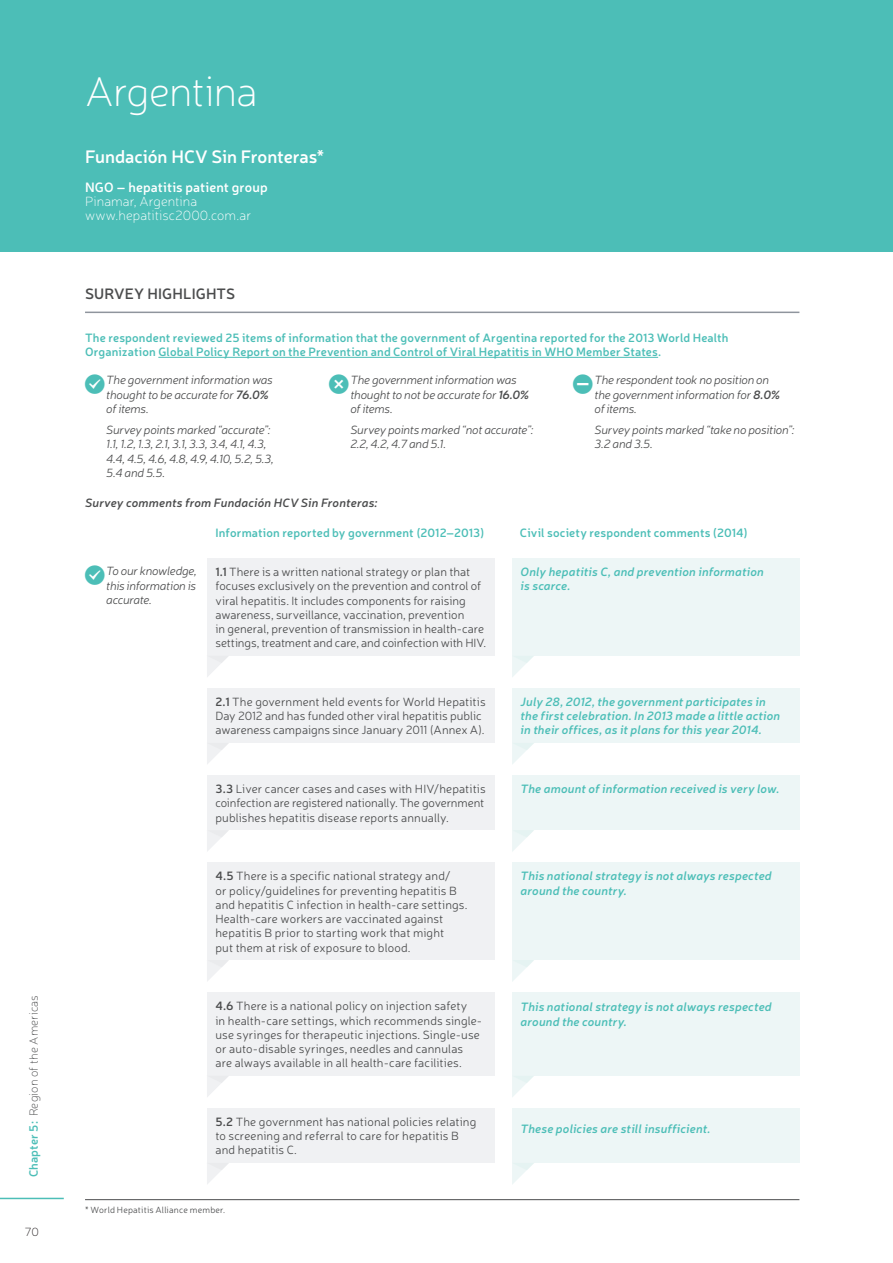
<style>
.page{position:relative;width:893px;height:1263px;background:#fff}
.page>*{position:absolute;margin:0;border:0;box-sizing:border-box;transform-origin:0 0}
.Header_-_Country__L{font:100 42px "Neris";letter-spacing:-.015em;color:#fff}
.Header_-_Report_NAME{font:600 18px "Neris";letter-spacing:-.005em;color:#fff}
.Body_Copy_-_Survey_H{font:600 15px "Neris";letter-spacing:.01em;color:#4b4c4d}
.Header_-_Report_TYPE{font:600 13.5px "Neris";letter-spacing:.01em;color:#fff}
.Header_-_Report_WEBS{font:100 13.5px "Neris";letter-spacing:.01em;color:#fff}
.Header_-_Report_LOCA{font:100 13.5px "Neris";letter-spacing:.005em;color:#fff}
.Bubble_-_Government{font:300 12px/14.2px "Neris";letter-spacing:.005em;color:#4b4c4d}
.Report_Table_2nd_par{font:italic 300 12px/14.4px "Neris";letter-spacing:-.02em;color:#4b4c4d}
.Bubble_-_Response{font:italic 600 12px/14.2px "Neris";letter-spacing:.015em;color:#4cbeb7}
.Body_Copy_-_Intro{font:600 12px/14.2px "Neris";letter-spacing:.015em;color:#4cbeb7}
.Body_Copy{font:600 12px "Neris";letter-spacing:.015em;color:#4cbeb7}
.Subhead_-_2nd{font:italic 600 12px "Neris";letter-spacing:.015em;color:#4b4c4d}
.t1{font:100 12px "Neris";letter-spacing:.01em;color:#4b4c4d}
.Page_Number{font:100 12px "Neris";color:#231f20}
.Footnote_Sources{font:300 9px "Neris";letter-spacing:.02em;color:#4b4c4d}
.s1{font-weight:600;color:#4cbeb7}
.s2{font-weight:600}
</style>
<div class="page">
<div style="left:0;top:0;width:893px;height:252px;background:#4cbeb7"></div>
<div style="left:207px;top:1108px;width:288px;height:55px;background:#f0f1f3"></div>
<div style="left:512px;top:1108px;width:287px;height:55px;background:#edf6f6"></div>
<svg style="left:207px;top:1163px;width:22px;height:21px"></svg>
<svg style="left:512px;top:1163px;width:22px;height:21px"></svg>
<div style="left:207px;top:775px;width:288px;height:55px;background:#f0f1f3"></div>
<div style="left:512px;top:775px;width:287px;height:55px;background:#edf6f6"></div>
<svg style="left:207px;top:830px;width:22px;height:21px"></svg>
<svg style="left:512px;top:830px;width:22px;height:22px"></svg>
<div style="left:207px;top:863px;width:288px;height:97px;background:#f0f1f3"></div>
<div style="left:512px;top:863px;width:287px;height:97px;background:#edf6f6"></div>
<svg style="left:207px;top:960px;width:22px;height:21px"></svg>
<svg style="left:512px;top:960px;width:22px;height:22px"></svg>
<div style="left:207px;top:688px;width:288px;height:55px;background:#f0f1f3"></div>
<div style="left:512px;top:688px;width:287px;height:55px;background:#edf6f6"></div>
<svg style="left:207px;top:743px;width:22px;height:21px"></svg>
<svg style="left:512px;top:743px;width:22px;height:21px"></svg>
<div style="left:207px;top:558px;width:288px;height:98px;background:#f0f1f3"></div>
<div style="left:512px;top:558px;width:287px;height:98px;background:#edf6f6"></div>
<svg style="left:207px;top:656px;width:21px;height:21px"></svg>
<svg style="left:512px;top:656px;width:22px;height:21px"></svg>
<div style="left:207px;top:993px;width:288px;height:83px;background:#f0f1f3"></div>
<div style="left:512px;top:993px;width:287px;height:83px;background:#edf6f6"></div>
<svg style="left:207px;top:1076px;width:21px;height:21px"></svg>
<svg style="left:512px;top:1076px;width:22px;height:21px"></svg>
<hr style="left:85px;top:312px;width:714px;height:1px;background:#8f959d">
<hr style="left:158px;top:357px;width:500px;height:1px;background:#4cbeb7">
<hr style="left:85px;top:1199px;width:714px;height:1px;background:#4b4c4d">
<hr style="left:0;top:1198px;width:64px;height:1px;background:#4cbeb7">
<p class="t1" style="left:26px;top:1177px;width:184px;rotate:-90deg"><span class="s1">Chapter 5:</span> Region of the Americas</p>
<p class="Page_Number" style="left:25px;top:1224px;width:16px">70</p>
<p class="Header_-_Country__L" style="left:85px;top:66px;width:174px">Argentina</p>
<p class="Header_-_Report_NAME" style="left:85px;top:145px;width:241px">Fundación HCV Sin Fronteras*</p>
<p class="Header_-_Report_TYPE" style="left:85px;top:178px;width:184px">NGO – hepatitis patient group</p>
<p class="Header_-_Report_LOCA" style="left:85px;top:193px;width:114px">Pinamar, Argentina</p>
<p class="Header_-_Report_WEBS" style="left:85px;top:208px;width:168px">www.hepatitisc2000.com.ar</p>
<p class="Body_Copy_-_Survey_H" style="left:85px;top:283px;width:152px">SURVEY HIGHLIGHTS</p>
<p class="Body_Copy_-_Intro" style="left:85px;top:330px;width:645px">The respondent reviewed 25 items of information that the government of Argentina reported for the 2013 World Health<br>Organization Global Policy Report on the Prevention and Control of Viral Hepatitis in WHO Member States.</p>
<p class="Report_Table_2nd_par" style="left:106px;top:373px;width:168px">The government information was thought to be accurate for <span class="s2">76.0% </span>of items.</p>
<p class="Report_Table_2nd_par" style="left:106px;top:422px;width:169px">Survey points marked “accurate”:<br>1.1, 1.2, 1.3, 2.1, 3.1, 3.3, 3.4, 4.1, 4.3,<br>4.4, 4.5, 4.6, 4.8, 4.9, 4.10, 5.2, 5.3,<br>5.4 and 5.5.</p>
<p class="Report_Table_2nd_par" style="left:350px;top:373px;width:180px">The government information was thought to not be accurate for <span class="s2">16.0% </span>of items.</p>
<p class="Report_Table_2nd_par" style="left:350px;top:422px;width:184px">Survey points marked “not accurate”:<br>2.2, 4.2, 4.7 and 5.1.</p>
<p class="Report_Table_2nd_par" style="left:595px;top:373px;width:187px">The respondent took no position on the government information for <span class="s2">8.0% </span>of items.</p>
<p class="Report_Table_2nd_par" style="left:595px;top:422px;width:201px">Survey points marked “take no position”:<br>3.2 and 3.5.</p>
<p class="Subhead_-_2nd" style="left:85px;top:494px;width:294px">Survey comments from Fundación HCV Sin Fronteras:</p>
<p class="Report_Table_2nd_par" style="left:106px;top:563px;width:92px;text-align:justify">To our knowledge, this information is accurate.</p>
<p class="Body_Copy" style="left:215px;top:525px;width:270px">Information reported by government (2012–2013)</p>
<p class="Body_Copy" style="left:520px;top:525px;width:229px">Civil society respondent comments (2014)</p>
<p class="Bubble_-_Government" style="left:215px;top:564px;width:272px"><span class="s2">1.1</span> There is a written national strategy or plan that focuses exclusively on the prevention and control of viral hepatitis. It includes components for raising awareness, surveillance, vaccination, prevention<br>in general, prevention of transmission in health-care settings, treatment and care, and coinfection with HIV.</p>
<p class="Bubble_-_Response" style="left:521px;top:564px;width:245px">Only hepatitis C, and prevention information is scarce.</p>
<p class="Bubble_-_Government" style="left:215px;top:694px;width:272px"><span class="s2">2.1</span> The government held events for World Hepatitis<br>Day 2012 and has funded other viral hepatitis public awareness campaigns since January 2011 (Annex A).</p>
<p class="Bubble_-_Response" style="left:521px;top:694px;width:261px">July 28, 2012, the government participates in the first celebration. In 2013 made a little action in their offices, as it plans for this year 2014.</p>
<p class="Bubble_-_Government" style="left:215px;top:781px;width:272px"><span class="s2">3.3</span> Liver cancer cases and cases with HIV/hepatitis coinfection are registered nationally. The government publishes hepatitis disease reports annually.</p>
<p class="Bubble_-_Response" style="left:521px;top:781px;width:261px">The amount of information received is very low.</p>
<p class="Bubble_-_Government" style="left:215px;top:869px;width:253px"><span class="s2">4.5</span> There is a specific national strategy and/<br>or policy/guidelines for preventing hepatitis B and hepatitis C infection in health-care settings.<br>Health-care workers are vaccinated against hepatitis B prior to starting work that might<br>put them at risk of exposure to blood.</p>
<p class="Bubble_-_Response" style="left:521px;top:868px;width:253px">This national strategy is not always respected around the country.</p>
<p class="Bubble_-_Government" style="left:215px;top:998px;width:268px"><span class="s2">4.6</span> There is a national policy on injection safety<br>in health-care settings, which recommends single&shy;use syringes for therapeutic injections. Single-use or auto-disable syringes, needles and cannulas are always available in all health-care facilities.</p>
<p class="Bubble_-_Response" style="left:521px;top:999px;width:253px">This national strategy is not always respected around the country.</p>
<p class="Bubble_-_Government" style="left:215px;top:1114px;width:262px"><span class="s2">5.2</span> The government has national policies relating to screening and referral to care for hepatitis B and hepatitis C.</p>
<p class="Bubble_-_Response" style="left:521px;top:1120px;width:191px">These policies are still insufficient.</p>
<p class="Footnote_Sources" style="left:85px;top:1204px;width:142px">* World Hepatitis Alliance member.</p>
</div>
